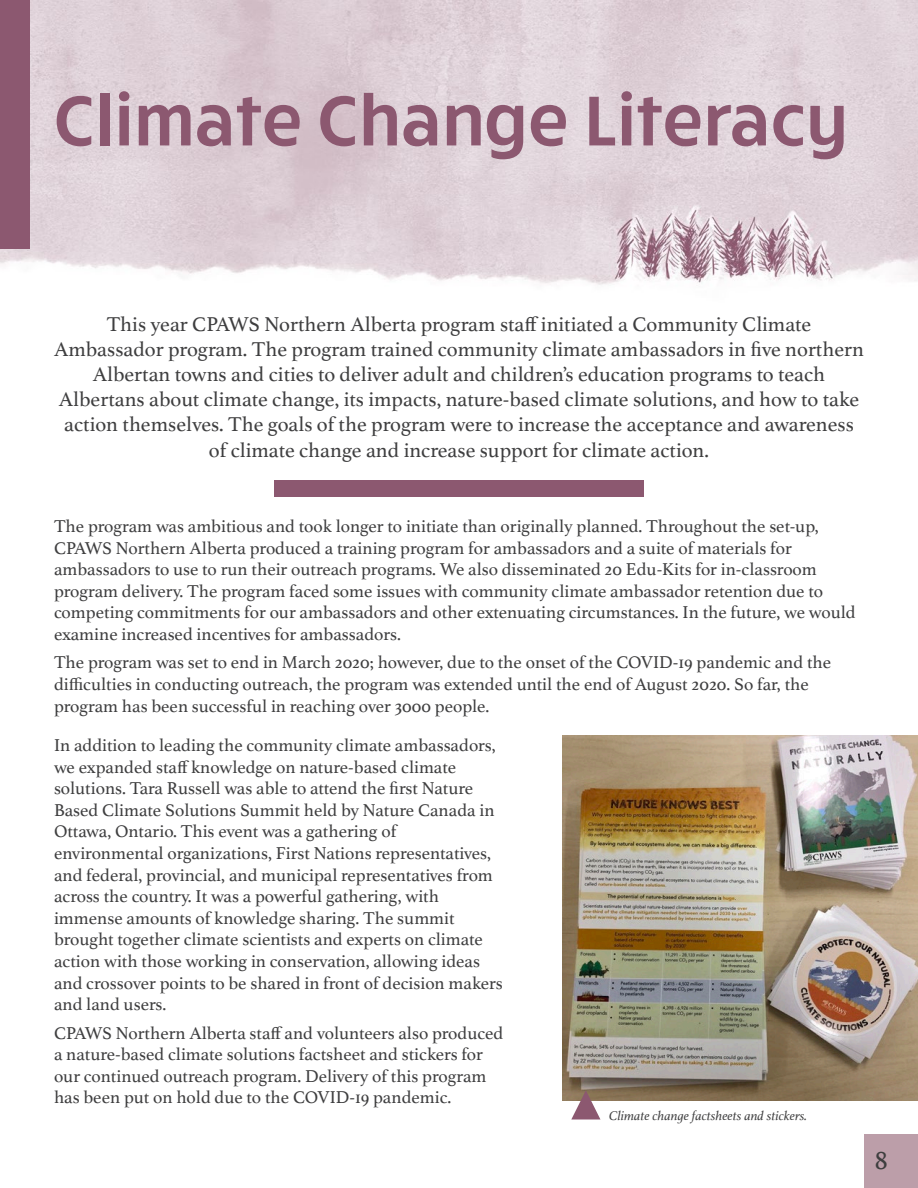
<style>
.page{position:relative;width:918px;height:1188px;background:#fff}
.page>*{position:absolute;margin:0;border:0;box-sizing:border-box;transform-origin:0 0}
.Header_1{font:600 72px "Ruck Sack";color:#8c5870}
.Page_Numbers{font:27px "Athelas";color:#3e3e3f}
.Paragraph_1{font:21px/25.2px "Athelas";color:#3e3e3f;text-align:center}
.Paragraph_2{font:18px/21.6px "Athelas";color:#3e3e3f}
.Image_Caption{font:italic 13.5px "Athelas";color:#3e3e3f}
</style>
<div class="page">
<img style="left:0;top:0;width:918px;height:285px">
<div style="left:864px;top:1134px;width:54px;height:54px;background:#bc9ea9"></div>
<div style="left:0;top:0;width:30px;height:248px;background:#8c5870"></div>
<div style="left:274px;top:480px;width:370px;height:16px;background:#8c5870"></div>
<img style="left:562px;top:735px;width:356px;height:366px">
<svg style="left:571px;top:1090px;width:29px;height:30px"></svg>
<p class="Header_1" style="left:54px;top:71px;width:796px">Climate Change Literacy</p>
<p class="Paragraph_1" style="left:54px;top:310px;width:812px">This year CPAWS Northern Alberta program staff initiated a Community Climate Ambassador program. The program trained community climate ambassadors in five northern Albertan towns and cities to deliver adult and children’s education programs to teach Albertans about climate change, its impacts, nature-based climate solutions, and how to take action themselves. The goals of the program were to increase the acceptance and awareness of climate change and increase support for climate action.</p>
<p class="Paragraph_2" style="left:54px;top:515px;width:803px">The program was ambitious and took longer to initiate than originally planned. Throughout the set-up, CPAWS Northern Alberta produced a training program for ambassadors and a suite of materials for ambassadors to use to run their outreach programs. We also disseminated 20 Edu-Kits for in-classroom program delivery. The program faced some issues with community climate ambassador retention due to competing commitments for our ambassadors and other extenuating circumstances. In the future, we would examine increased incentives for ambassadors.</p>
<p class="Paragraph_2" style="left:54px;top:651px;width:779px">The program was set to end in March 2020; however, due to the onset of the COVID-19 pandemic and the difficulties in conducting outreach, the program was extended until the end of August 2020. So far, the program has been successful in reaching over 3000 people.</p>
<p class="Paragraph_2" style="left:54px;top:734px;width:450px">In addition to leading the community climate ambassadors, we expanded staff knowledge on nature-based climate solutions. Tara Russell was able to attend the first Nature Based Climate Solutions Summit held by Nature Canada in Ottawa, Ontario. This event was a gathering of environmental organizations, First Nations representatives, and federal, provincial, and municipal representatives from across the country. It was a powerful gathering, with immense amounts of knowledge sharing. The summit brought together climate scientists and experts on climate action with those working in conservation, allowing ideas and crossover points to be shared in front of decision makers and land users.</p>
<p class="Paragraph_2" style="left:54px;top:1021px;width:451px">CPAWS Northern Alberta staff and volunteers also produced a nature-based climate solutions factsheet and stickers for our continued outreach program. Delivery of this program has been put on hold due to the COVID-19 pandemic.</p>
<p class="Image_Caption" style="left:609px;top:1105px;width:200px">Climate change factsheets and stickers.</p>
<p class="Page_Numbers" style="left:875px;top:1138px;width:14px">8</p>
</div>
